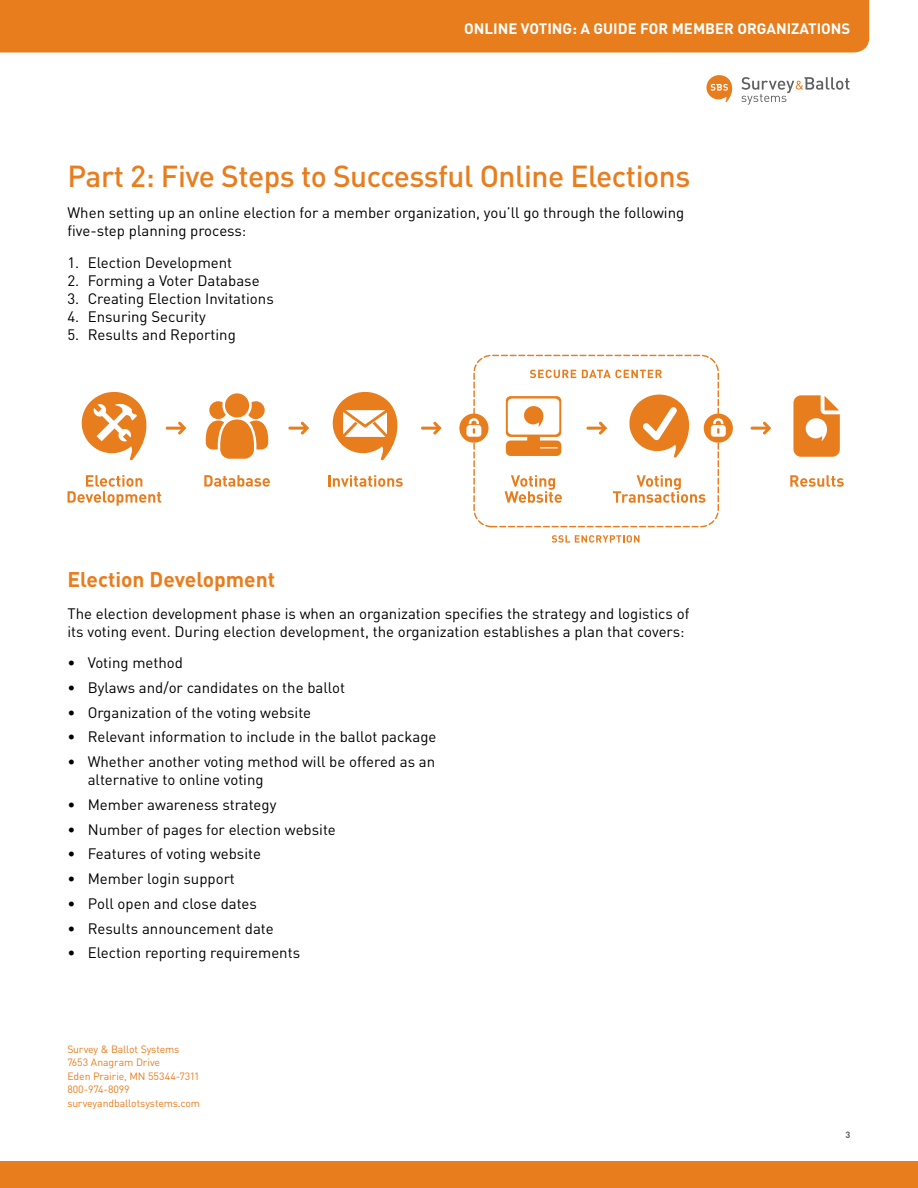
<style>
.page{position:relative;width:918px;height:1188px;background:#fff}
.page>*{position:absolute;margin:0;border:0;box-sizing:border-box;transform-origin:0 0}
.t1{font:500 30px "DIN";letter-spacing:-.015em;color:#e87d1e}
.t2{font:700 21px "DIN";color:#e87d1e}
.t3{font:15px/18px "DIN";color:#000}
.t4{font:700 15px "DIN";color:#fff}
.t5{font:10.5px/13.5px "DIN";letter-spacing:-.015em;color:#e87d1e}
.t6{font:700 9px "DIN";color:#5f6062}
</style>
<div class="page">
<div style="left:0;top:0;width:869px;height:52px;background:#e87d1e"></div>
<div style="left:0;top:1161px;width:918px;height:27px;background:#e87d1e"></div>
<svg style="left:706px;top:75px;width:27px;height:27px"></svg>
<svg style="left:741px;top:77px;width:109px;height:28px"></svg>
<svg style="left:333px;top:391px;width:65px;height:69px"></svg>
<svg style="left:328px;top:475px;width:75px;height:12px"></svg>
<svg style="left:793px;top:395px;width:47px;height:62px"></svg>
<svg style="left:790px;top:475px;width:54px;height:12px"></svg>
<svg style="left:288px;top:422px;width:21px;height:13px"></svg>
<svg style="left:166px;top:422px;width:20px;height:13px"></svg>
<svg style="left:421px;top:422px;width:21px;height:13px"></svg>
<svg style="left:505px;top:475px;width:57px;height:28px"></svg>
<svg style="left:552px;top:535px;width:88px;height:8px"></svg>
<svg style="left:530px;top:370px;width:46px;height:8px"></svg>
<svg style="left:582px;top:370px;width:80px;height:8px"></svg>
<svg style="left:506px;top:396px;width:55px;height:60px"></svg>
<div style="left:473px;top:355px;width:246px;height:172px;border:1px dashed #e87d1e;border-radius:17px"></div>
<svg style="left:629px;top:394px;width:61px;height:64px"></svg>
<svg style="left:613px;top:475px;width:93px;height:28px"></svg>
<div style="left:459px;top:414px;width:30px;height:29px;background:#e87d1e;border-radius:50%"></div>
<svg style="left:466px;top:418px;width:15px;height:19px"></svg>
<div style="left:704px;top:414px;width:29px;height:29px;background:#e87d1e;border-radius:50%"></div>
<svg style="left:711px;top:418px;width:15px;height:19px"></svg>
<svg style="left:586px;top:422px;width:21px;height:13px"></svg>
<svg style="left:751px;top:422px;width:20px;height:13px"></svg>
<svg style="left:204px;top:475px;width:66px;height:12px"></svg>
<div style="left:225px;top:393px;width:24px;height:25px;background:#e87d1e;border-radius:50%"></div>
<svg style="left:206px;top:401px;width:62px;height:58px"></svg>
<svg style="left:68px;top:475px;width:93px;height:31px"></svg>
<svg style="left:82px;top:391px;width:65px;height:69px"></svg>
<p class="t4" style="left:464px;top:19px;width:388px">ONLINE VOTING: A GUIDE FOR MEMBER ORGANIZATIONS</p>
<h1 class="t1" style="left:68px;top:157px;width:624px">Part 2: Five Steps to Successful Online Elections</h1>
<p class="t3" style="left:68px;top:204px;width:618px">When setting up an online election for a member organization, you’ll go through the following five-step planning process:</p>
<p class="t3" style="left:68px;top:253px;width:166px">1. Election Development</p>
<p class="t3" style="left:68px;top:271px;width:194px">2. Forming a Voter Database</p>
<p class="t3" style="left:68px;top:289px;width:208px">3. Creating Election Invitations</p>
<p class="t3" style="left:68px;top:307px;width:140px">4. Ensuring Security</p>
<p class="t3" style="left:68px;top:325px;width:170px">5. Results and Reporting</p>
<h2 class="t2" style="left:68px;top:566px;width:209px">ELECTION DEVELOPMENT</h2>
<p class="t3" style="left:68px;top:604px;width:623px">The election development phase is when an organization specifies the strategy and logistics of its voting event. During election development, the organization establishes a plan that covers:</p>
<p class="t3" style="left:68px;top:653px;width:117px">• Voting method</p>
<p class="t3" style="left:68px;top:678px;width:279px">• Bylaws and/or candidates on the ballot</p>
<p class="t3" style="left:68px;top:703px;width:245px">• Organization of the voting website</p>
<p class="t3" style="left:68px;top:728px;width:371px">• Relevant information to include in the ballot package</p>
<p class="t3" style="left:88px;top:752px;width:349px;text-indent:-20px">• Whether another voting method will be offered as an alternative to online voting</p>
<p class="t3" style="left:68px;top:795px;width:210px">• Member awareness strategy</p>
<p class="t3" style="left:68px;top:820px;width:270px">• Number of pages for election website</p>
<p class="t3" style="left:68px;top:845px;width:195px">• Features of voting website</p>
<p class="t3" style="left:68px;top:869px;width:169px">• Member login support</p>
<p class="t3" style="left:68px;top:894px;width:191px">• Poll open and close dates</p>
<p class="t3" style="left:68px;top:919px;width:208px">• Results announcement date</p>
<p class="t3" style="left:68px;top:944px;width:234px">• Election reporting requirements</p>
<p class="t5" style="left:68px;top:1042px;width:134px">Survey &amp; Ballot Systems<br>7653 Anagram Drive<br>Eden Prairie, MN 55344-7311<br>800-974-8099 surveyandballotsystems.com</p>
<p class="t6" style="left:846px;top:1129px;width:6px">3</p>
</div>
